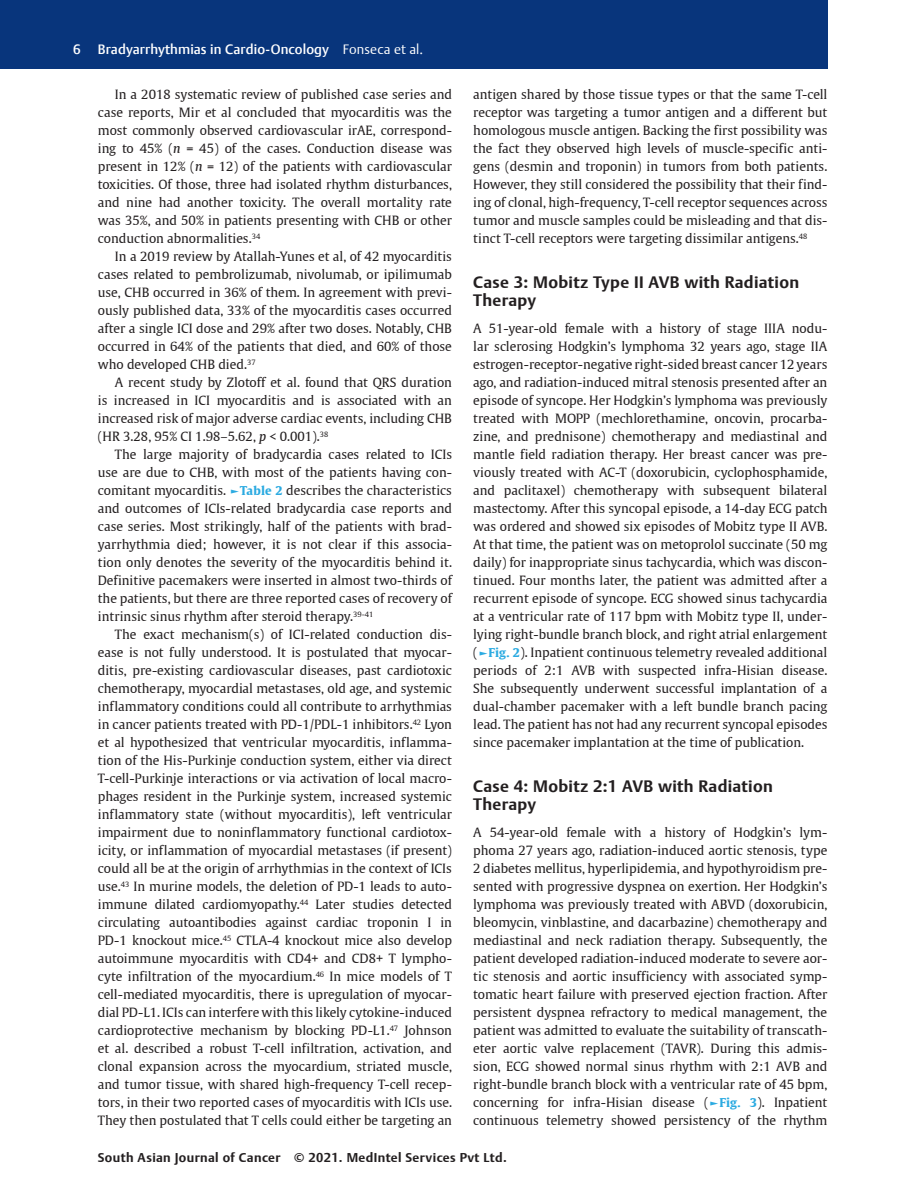
<style>
.page{position:relative;width:904px;height:1200px;background:#fff}
.page>*{position:absolute;margin:0;border:0;box-sizing:border-box;transform-origin:0 0}
.t1{font:700 16.5px/18px "Thieme Argo 2011";letter-spacing:.02em;color:#231f20}
.t2{font:500 13.5px "Thieme Argo 2011";letter-spacing:.01em;color:#fff}
.t3{font:12.75px/18px "Thieme Gulliver 2011";color:#231f20;text-align:justify}
.t4{font:700 12.75px "Thieme Argo 2011";letter-spacing:.03em;color:#231f20}
.s1{font-weight:300}
.s2{font-style:italic}
.s3{font-weight:700;font-size:12.15px;color:#2baae1}
</style>
<div class="page">
<div style="left:0;top:0;width:827px;height:68px;background:#08357c"></div>
<p class="t2" style="left:73px;top:41px;width:9px">6</p>
<p class="t2" style="left:98px;top:41px;width:327px">Bradyarrhythmias in Cardio-Oncology <span class="s1">Fonseca et al.</span></p>
<p class="t3" style="left:98px;top:85px;width:355px;text-indent:17px">In a 2018 systematic review of published case series and case reports, Mir et al concluded that myocarditis was the most commonly observed cardiovascular irAE, correspond&shy;ing to 45% (<span class="s2">n</span> = 45) of the cases. Conduction disease was present in 12% (<span class="s2">n</span> = 12) of the patients with cardiovascular toxicities. Of those, three had isolated rhythm disturbances, and nine had another toxicity. The overall mortality rate was 35%, and 50% in patients presenting with CHB or other conduction abnormalities.<sup>34</sup></p>
<p class="t3" style="left:98px;top:247px;width:355px;text-indent:17px">In a 2019 review by Atallah-Yunes et al, of 42 myocarditis cases related to pembrolizumab, nivolumab, or ipilimumab use, CHB occurred in 36% of them. In agreement with previ&shy;ously published data, 33% of the myocarditis cases occurred after a single ICI dose and 29% after two doses. Notably, CHB occurred in 64% of the patients that died, and 60% of those who developed CHB died.<sup>37</sup></p>
<p class="t3" style="left:98px;top:373px;width:355px;text-indent:17px">A recent study by Zlotoff et al. found that QRS duration is increased in ICI myocarditis and is associated with an increased risk of major adverse cardiac events, including CHB (HR 3.28, 95% CI 1.98–5.62, <span class="s2">p</span> &lt; 0.001).<sup>38</sup></p>
<p class="t3" style="left:98px;top:445px;width:355px;text-indent:17px">The large majority of bradycardia cases related to ICIs use are due to CHB, with most of the patients having con&shy;comitant myocarditis. <span class="s3">►Table 2</span> describes the characteristics and outcomes of ICIs-related bradycardia case reports and case series. Most strikingly, half of the patients with brad&shy;yarrhythmia died; however, it is not clear if this associa&shy;tion only denotes the severity of the myocarditis behind it.<br>Definitive pacemakers were inserted in almost two-thirds of the patients, but there are three reported cases of recovery of intrinsic sinus rhythm after steroid therapy.<sup>39-41</sup></p>
<p class="t3" style="left:98px;top:625px;width:355px;text-indent:17px">The exact mechanism(s) of ICI-related conduction dis&shy;ease is not fully understood. It is postulated that myocar&shy;ditis, pre-existing cardiovascular diseases, past cardiotoxic chemotherapy, myocardial metastases, old age, and systemic inflammatory conditions could all contribute to arrhythmias in cancer patients treated with PD-1/PDL-1 inhibitors.<sup>42</sup> Lyon et al hypothesized that ventricular myocarditis, inflamma&shy;tion of the His-Purkinje conduction system, either via direct T-cell-Purkinje interactions or via activation of local macro&shy;phages resident in the Purkinje system, increased systemic inflammatory state (without myocarditis), left ventricular impairment due to noninflammatory functional cardiotox&shy;icity, or inflammation of myocardial metastases (if present) could all be at the origin of arrhythmias in the context of ICIs use.<sup>43</sup> In murine models, the deletion of PD-1 leads to auto&shy;immune dilated cardiomyopathy.<sup>44</sup> Later studies detected circulating autoantibodies against cardiac troponin I in PD-1 knockout mice.<sup>45</sup> CTLA-4 knockout mice also develop autoimmune myocarditis with CD4+ and CD8+ T lympho&shy;cyte infiltration of the myocardium.<sup>46</sup> In mice models of T cell-mediated myocarditis, there is upregulation of myocar&shy;dial PD-L1. ICIs can interfere with this likely cytokine-induced cardioprotective mechanism by blocking PD-L1.<sup>47</sup> Johnson et al. described a robust T-cell infiltration, activation, and clonal expansion across the myocardium, striated muscle, and tumor tissue, with shared high-frequency T-cell recep&shy;tors, in their two reported cases of myocarditis with ICIs use.<br>They then postulated that T cells could either be targeting an</p>
<p class="t3" style="left:473px;top:85px;width:355px">antigen shared by those tissue types or that the same T-cell receptor was targeting a tumor antigen and a different but homologous muscle antigen. Backing the first possibility was the fact they observed high levels of muscle-specific anti&shy;gens (desmin and troponin) in tumors from both patients.<br>However, they still considered the possibility that their find&shy;ing of clonal, high-frequency, T-cell receptor sequences across tumor and muscle samples could be misleading and that dis&shy;tinct T-cell receptors were targeting dissimilar antigens.<sup>48</sup></p>
<p class="t1" style="left:473px;top:273px;width:327px">Case 3: Mobitz Type II AVB with Radiation<br>Therapy</p>
<p class="t3" style="left:473px;top:319px;width:355px">A 51-year-old female with a history of stage IIIA nodu&shy;lar sclerosing Hodgkin’s lymphoma 32 years ago, stage IIA estrogen-receptor-negative right-sided breast cancer 12 years ago, and radiation-induced mitral stenosis presented after an episode of syncope. Her Hodgkin’s lymphoma was previously treated with MOPP (mechlorethamine, oncovin, procarba&shy;zine, and prednisone) chemotherapy and mediastinal and mantle field radiation therapy. Her breast cancer was pre&shy;viously treated with AC-T (doxorubicin, cyclophosphamide, and paclitaxel) chemotherapy with subsequent bilateral mastectomy. After this syncopal episode, a 14-day ECG patch was ordered and showed six episodes of Mobitz type II AVB.<br>At that time, the patient was on metoprolol succinate (50 mg daily) for inappropriate sinus tachycardia, which was discon&shy;tinued. Four months later, the patient was admitted after a recurrent episode of syncope. ECG showed sinus tachycardia at a ventricular rate of 117 bpm with Mobitz type II, under&shy;lying right-bundle branch block, and right atrial enlargement (<span class="s3">►Fig. 2</span>). Inpatient continuous telemetry revealed additional periods of 2:1 AVB with suspected infra-Hisian disease.<br>She subsequently underwent successful implantation of a dual-chamber pacemaker with a left bundle branch pacing lead. The patient has not had any recurrent syncopal episodes since pacemaker implantation at the time of publication.</p>
<p class="t1" style="left:473px;top:777px;width:301px">Case 4: Mobitz 2:1 AVB with Radiation<br>Therapy</p>
<p class="t3" style="left:473px;top:823px;width:355px">A 54-year-old female with a history of Hodgkin’s lym&shy;phoma 27 years ago, radiation-induced aortic stenosis, type 2 diabetes mellitus, hyperlipidemia, and hypothyroidism pre&shy;sented with progressive dyspnea on exertion. Her Hodgkin’s lymphoma was previously treated with ABVD (doxorubicin, bleomycin, vinblastine, and dacarbazine) chemotherapy and mediastinal and neck radiation therapy. Subsequently, the patient developed radiation-induced moderate to severe aor&shy;tic stenosis and aortic insufficiency with associated symp&shy;tomatic heart failure with preserved ejection fraction. After persistent dyspnea refractory to medical management, the patient was admitted to evaluate the suitability of transcath&shy;eter aortic valve replacement (TAVR). During this admis&shy;sion, ECG showed normal sinus rhythm with 2:1 AVB and right-bundle branch block with a ventricular rate of 45 bpm, concerning for infra-Hisian disease (<span class="s3">►Fig. 3</span>). Inpatient continuous telemetry showed persistency of the rhythm</p>
<p class="t4" style="left:98px;top:1149px;width:410px">South Asian Journal of Cancer © 2021. MedIntel Services Pvt Ltd.</p>
</div>
